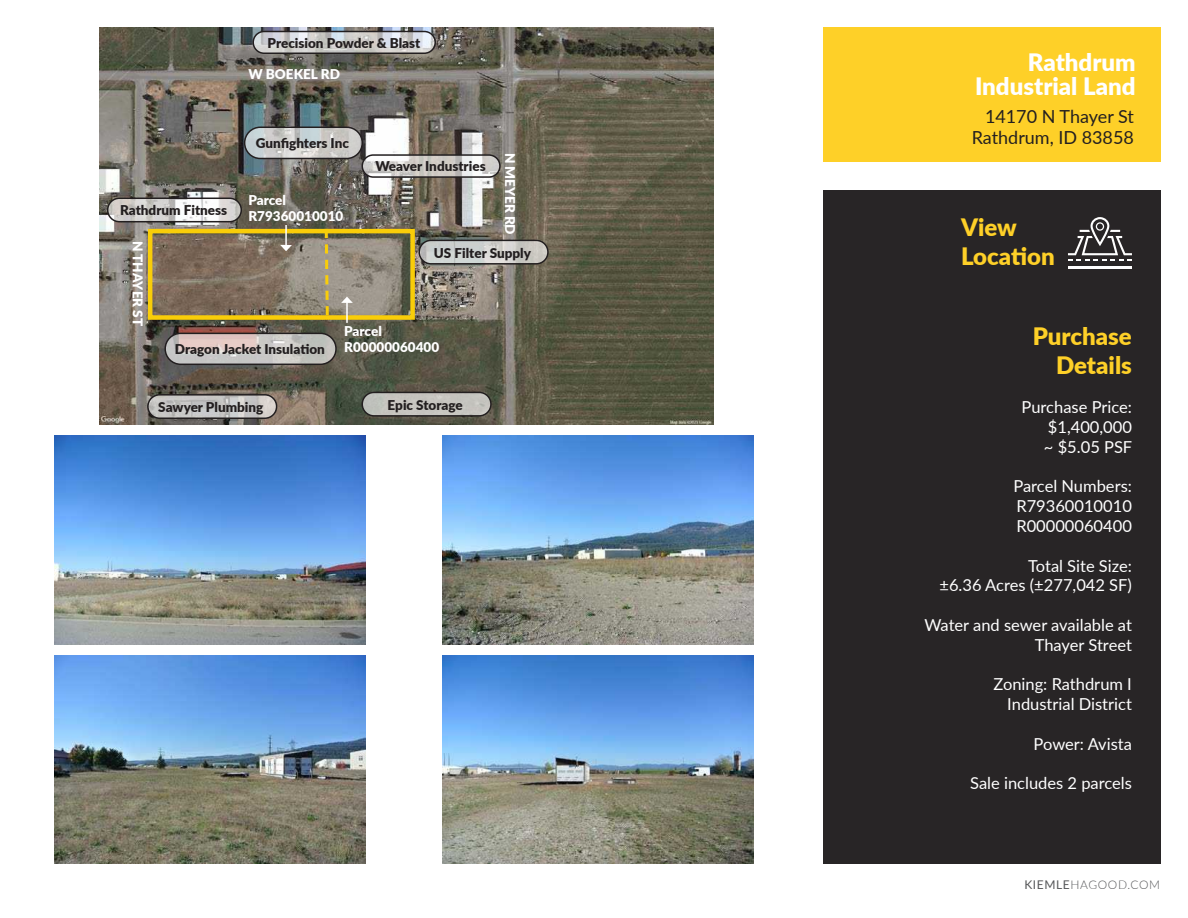
<style>
.page{position:relative;width:1188px;height:918px;background:#fff}
.page>*{position:absolute;margin:0;border:0;box-sizing:border-box;transform-origin:0 0}
.t1{font:900 24px/28.8px "Lato";color:#fed028}
.t2{font:900 24px "Lato";color:#fff}
.t3{font:18px "Lato";color:#231f20}
.t4{font:16.5px/19.8px "Lato";color:#fff;text-align:right}
.t5{font:900 13.5px "Lato";color:#231f20}
.t6{font:900 13.5px "Lato";color:#fff}
.t7{font:300 12px "Lato";letter-spacing:.05em;color:#57585a}
.s1{font-weight:400}
</style>
<div class="page">
<div style="left:824px;top:27px;width:337px;height:135px;background:#fed028"></div>
<div style="left:824px;top:190px;width:337px;height:674px;background:#282526"></div>
<hr style="left:1068px;top:267px;width:64px;height:2px;background:#fff">
<svg style="left:1068px;top:217px;width:64px;height:44px"></svg>
<img style="left:99px;top:27px;width:614px;height:397px">
<div style="left:148px;top:229px;width:267px;height:91px;border:4px solid #f9cd09"></div>
<svg style="left:323px;top:226px;width:7px;height:92px"></svg>
<hr style="left:285px;top:225px;width:2px;height:21px;background:#fff">
<svg style="left:280px;top:245px;width:12px;height:6px"></svg>
<hr style="left:346px;top:302px;width:2px;height:21px;background:#fff">
<svg style="left:341px;top:297px;width:12px;height:6px"></svg>
<img style="left:54px;top:436px;width:311px;height:208px">
<img style="left:442px;top:656px;width:312px;height:208px">
<img style="left:54px;top:656px;width:311px;height:208px">
<img style="left:442px;top:436px;width:312px;height:208px">
<svg style="left:108px;top:198px;width:133px;height:24px"></svg>
<div style="left:107px;top:198px;width:135px;height:24px;border:2px solid #231f20;border-radius:12px"></div>
<svg style="left:165px;top:333px;width:171px;height:31px;background:#cdc6c3"></svg>
<div style="left:164px;top:333px;width:173px;height:32px;border:2px solid #231f20;border-radius:15px"></div>
<svg style="left:148px;top:395px;width:129px;height:23px;background:#c5c5c3"></svg>
<div style="left:147px;top:394px;width:130px;height:25px;border:2px solid #231f20;border-radius:12px"></div>
<div style="left:362px;top:392px;width:129px;height:24px;background:#c6c4bf;border-radius:12px"></div>
<div style="left:362px;top:392px;width:130px;height:25px;border:2px solid #231f20;border-radius:12px"></div>
<svg style="left:245px;top:127px;width:117px;height:31px;background:#cbcdcc"></svg>
<div style="left:244px;top:127px;width:119px;height:32px;border:2px solid #231f20;border-radius:16px"></div>
<svg style="left:362px;top:155px;width:138px;height:22px"></svg>
<div style="left:362px;top:154px;width:139px;height:24px;border:2px solid #231f20;border-radius:11px"></div>
<svg style="left:419px;top:240px;width:129px;height:24px;background:#cccecb"></svg>
<div style="left:419px;top:240px;width:130px;height:25px;border:2px solid #231f20;border-radius:12px"></div>
<svg style="left:253px;top:32px;width:182px;height:21px;background:#d2d2d3"></svg>
<div style="left:252px;top:31px;width:184px;height:23px;border:2px solid #231f20;border-radius:11px"></div>
<p class="t5" style="left:268px;top:33px;width:154px">Precision Powder &amp; Blast</p>
<p class="t6" style="left:248px;top:64px;width:93px">W BOEKEL RD</p>
<p class="t5" style="left:120px;top:200px;width:109px">Rathdrum Fitness</p>
<p class="t5" style="left:256px;top:133px;width:95px">Gunfighters Inc</p>
<p class="t6" style="left:248px;top:190px;width:39px">Parcel</p>
<p class="t6" style="left:248px;top:206px;width:96px">R79360010010</p>
<p class="t5" style="left:375px;top:156px;width:112px">Weaver Industries</p>
<p class="t6" style="left:520px;top:153px;width:84px;rotate:90deg">N MEYER RD</p>
<p class="t6" style="left:148px;top:241px;width:86px;rotate:90deg">N THAYER ST</p>
<p class="t5" style="left:434px;top:242px;width:99px">US Filter Supply</p>
<p class="t5" style="left:175px;top:339px;width:151px">Dragon Jacket Insulation</p>
<p class="t6" style="left:344px;top:321px;width:39px">Parcel</p>
<p class="t6" style="left:344px;top:337px;width:96px">R00000060400</p>
<p class="t5" style="left:158px;top:397px;width:107px">Sawyer Plumbing</p>
<p class="t5" style="left:388px;top:395px;width:77px">Epic Storage</p>
<p class="t2" style="left:1028px;top:45px;width:109px">Rathdrum</p>
<p class="t2" style="left:975px;top:69px;width:162px">Industrial Land</p>
<p class="t3" style="left:985px;top:103px;width:150px">14170 N Thayer St</p>
<p class="t3" style="left:972px;top:124px;width:164px">Rathdrum, ID 83858</p>
<p class="t1" style="left:961px;top:212px;width:95px">View<br>Location</p>
<p class="t1" style="left:1033px;top:321px;width:101px;text-align:right">Purchase<br>Details</p>
<p class="t4" style="left:1022px;top:397px;width:112px">Purchase Price:</p>
<p class="t4" style="left:1048px;top:416px;width:86px">$1,400,000</p>
<p class="t4" style="left:1044px;top:436px;width:90px">~ $5.05 PSF</p>
<p class="t4" style="left:1013px;top:476px;width:120px">Parcel Numbers:</p>
<p class="t4" style="left:1016px;top:496px;width:117px">R79360010010</p>
<p class="t4" style="left:1016px;top:515px;width:117px">R00000060400</p>
<p class="t4" style="left:1028px;top:555px;width:105px">Total Site Size:</p>
<p class="t4" style="left:939px;top:575px;width:194px">±6.36 Acres (±277,042 SF)</p>
<p class="t4" style="left:924px;top:614px;width:209px">Water and sewer available at<br>Thayer Street</p>
<p class="t4" style="left:993px;top:674px;width:140px">Zoning: Rathdrum I</p>
<p class="t4" style="left:1007px;top:694px;width:126px">Industrial District</p>
<p class="t4" style="left:1034px;top:733px;width:100px">Power: Avista</p>
<p class="t4" style="left:970px;top:773px;width:163px">Sale includes 2 parcels</p>
<p class="t7" style="left:1024px;top:876px;width:137px"><span class="s1">KIEMLE</span>HAGOOD.COM</p>
</div>
